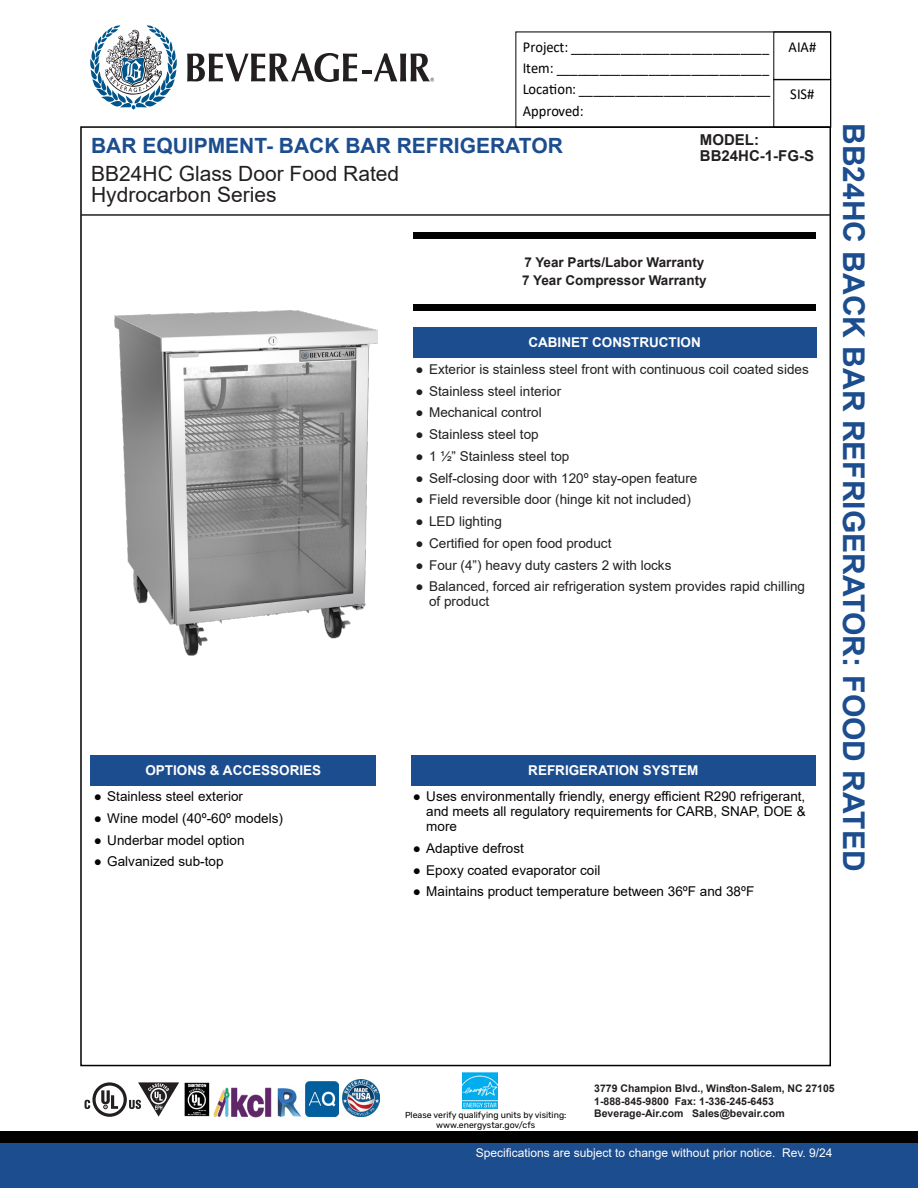
<style>
.page{position:relative;width:918px;height:1188px;background:#fff}
.page>*{position:absolute;margin:0;border:0;box-sizing:border-box;transform-origin:0 0}
.t1{font:700 30px "Arial";color:#1c4d8f}
.t2{font:21px/21px "Arial";color:#231f20}
.t3{font:700 21px "Arial";color:#1c4d8f}
.t4{font:15.15px/21.5px "Calibri";color:#000;text-align:justify;scale:.95 1}
.t5{font:700 15px "Arial";color:#231f20}
.t6{font:13.5px/15px "Arial";color:#231f20}
.t7{font:13.5px/15px "Arial";color:#040503;text-align:justify}
.t8{font:700 13.5px "Arial";color:#fff}
.t9{font:700 13.5px/18px "Arial";color:#231f20}
.t10{font:12px "Arial";color:#fff}
.t11{font:700 10.5px/12.6px "Arial";color:#231f20}
.Paragraph_Style_1{font:8.7px "Rubik";color:#040503}
</style>
<div class="page">
<hr style="left:81px;top:214px;width:749px;height:2px;background:#231f20">
<svg style="left:187px;top:53px;width:170px;height:29px"></svg>
<svg style="left:90px;top:25px;width:87px;height:85px"></svg>
<svg style="left:363px;top:53px;width:71px;height:28px"></svg>
<div style="left:411px;top:755px;width:404px;height:30px;background:#1c4d8f"></div>
<div style="left:91px;top:755px;width:285px;height:30px;background:#1c4d8f"></div>
<div style="left:413px;top:327px;width:403px;height:31px;background:#1c4d8f"></div>
<img style="left:114px;top:310px;width:264px;height:346px">
<div style="left:515px;top:31px;width:316px;height:97px;border:1px solid #000"></div>
<div style="left:773px;top:31px;width:58px;height:49px;border:1px solid #000"></div>
<div style="left:773px;top:79px;width:58px;height:49px;border:1px solid #000"></div>
<div style="left:0;top:1131px;width:918px;height:22px;background:#000"></div>
<div style="left:0;top:1143px;width:918px;height:45px;background:#1c4d8f"></div>
<img style="left:342px;top:1079px;width:38px;height:38px">
<img style="left:214px;top:1087px;width:58px;height:31px">
<img style="left:277px;top:1088px;width:25px;height:29px">
<img style="left:305px;top:1082px;width:34px;height:35px">
<svg style="left:85px;top:1082px;width:94px;height:35px"></svg>
<img style="left:184px;top:1082px;width:26px;height:35px">
<img style="left:463px;top:1072px;width:35px;height:36px">
<div style="left:413px;top:233px;width:402px;height:6px;background:#000"></div>
<div style="left:413px;top:304px;width:402px;height:7px;background:#000"></div>
<p class="t4" style="left:523px;top:35px;width:262px">Project: ____________________________ Item: ______________________________ Location: ___________________________ Approved:</p>
<p class="t4" style="left:789px;top:35px;width:31px">AIA#</p>
<p class="t4" style="left:790px;top:83px;width:27px">SIS#</p>
<p class="t3" style="left:91px;top:131px;width:473px">BAR EQUIPMENT- BACK BAR REFRIGERATOR</p>
<p class="t2" style="left:91px;top:163px;width:310px">BB24HC Glass Door Food Rated<br>Hydrocarbon Series</p>
<p class="t5" style="left:700px;top:130px;width:61px">MODEL:</p>
<p class="t5" style="left:700px;top:145px;width:116px">BB24HC-1-FG-S</p>
<p class="t9" style="left:522px;top:254px;width:186px">7 Year Parts/Labor Warranty<br>7 Year Compressor Warranty</p>
<p class="t8" style="left:528px;top:333px;width:174px">CABINET CONSTRUCTION</p>
<p class="t6" style="left:416px;top:361px;width:395px">● Exterior is stainless steel front with continuous coil coated sides</p>
<p class="t6" style="left:416px;top:383px;width:147px">● Stainless steel interior</p>
<p class="t6" style="left:416px;top:405px;width:128px">● Mechanical control</p>
<p class="t6" style="left:416px;top:427px;width:125px">● Stainless steel top</p>
<p class="t6" style="left:416px;top:448px;width:155px">● 1 1/2” Stainless steel top</p>
<p class="t6" style="left:416px;top:470px;width:283px">● Self-closing door with 120º stay-open feature</p>
<p class="t6" style="left:416px;top:492px;width:277px">● Field reversible door (hinge kit not included)</p>
<p class="t6" style="left:416px;top:514px;width:88px">● LED lighting</p>
<p class="t6" style="left:416px;top:535px;width:197px">● Certified for open food product</p>
<p class="t6" style="left:416px;top:557px;width:257px">● Four (4”) heavy duty casters 2 with locks</p>
<p class="t6" style="left:429px;top:579px;width:377px;text-indent:-14px">● Balanced, forced air refrigeration system provides rapid chilling of product</p>
<p class="t8" style="left:145px;top:761px;width:177px">OPTIONS &amp; ACCESSORIES</p>
<p class="t8" style="left:528px;top:761px;width:172px">REFRIGERATION SYSTEM</p>
<p class="t7" style="left:94px;top:789px;width:151px">● Stainless steel exterior</p>
<p class="t7" style="left:94px;top:811px;width:191px">● Wine model (40º-60º models)</p>
<p class="t7" style="left:94px;top:832px;width:152px">● Underbar model option</p>
<p class="t7" style="left:94px;top:854px;width:131px">● Galvanized sub-top</p>
<p class="t7" style="left:426px;top:789px;width:381px;text-indent:-14px">● Uses environmentally friendly, energy efficient R290 refrigerant, and meets all regulatory requirements for CARB, SNAP, DOE &amp; more</p>
<p class="t7" style="left:413px;top:841px;width:113px">● Adaptive defrost</p>
<p class="t7" style="left:413px;top:862px;width:189px">● Epoxy coated evaporator coil</p>
<p class="t7" style="left:413px;top:884px;width:343px">● Maintains product temperature between 36ºF and 38ºF</p>
<p class="t1" style="left:875px;top:123px;width:750px;rotate:90deg">BB24HC BACK BAR REFRIGERATOR: FOOD RATED</p>
<p class="t11" style="left:594px;top:1082px;width:242px">3779 Champion Blvd., Winston-Salem, NC 27105<br>1-888-845-9800 Fax: 1-336-245-6453</p>
<p class="Paragraph_Style_1" style="left:405px;top:1110px;width:163px">Please verify qualifying units by visiting:</p>
<p class="t11" style="left:594px;top:1108px;width:192px">Beverage-Air.com Sales@bevair.com</p>
<p class="Paragraph_Style_1" style="left:436px;top:1120px;width:100px">www.energystar.gov/cfs</p>
<p class="t10" style="left:476px;top:1145px;width:358px">Specifications are subject to change without prior notice. Rev. 9/24</p>
</div>
